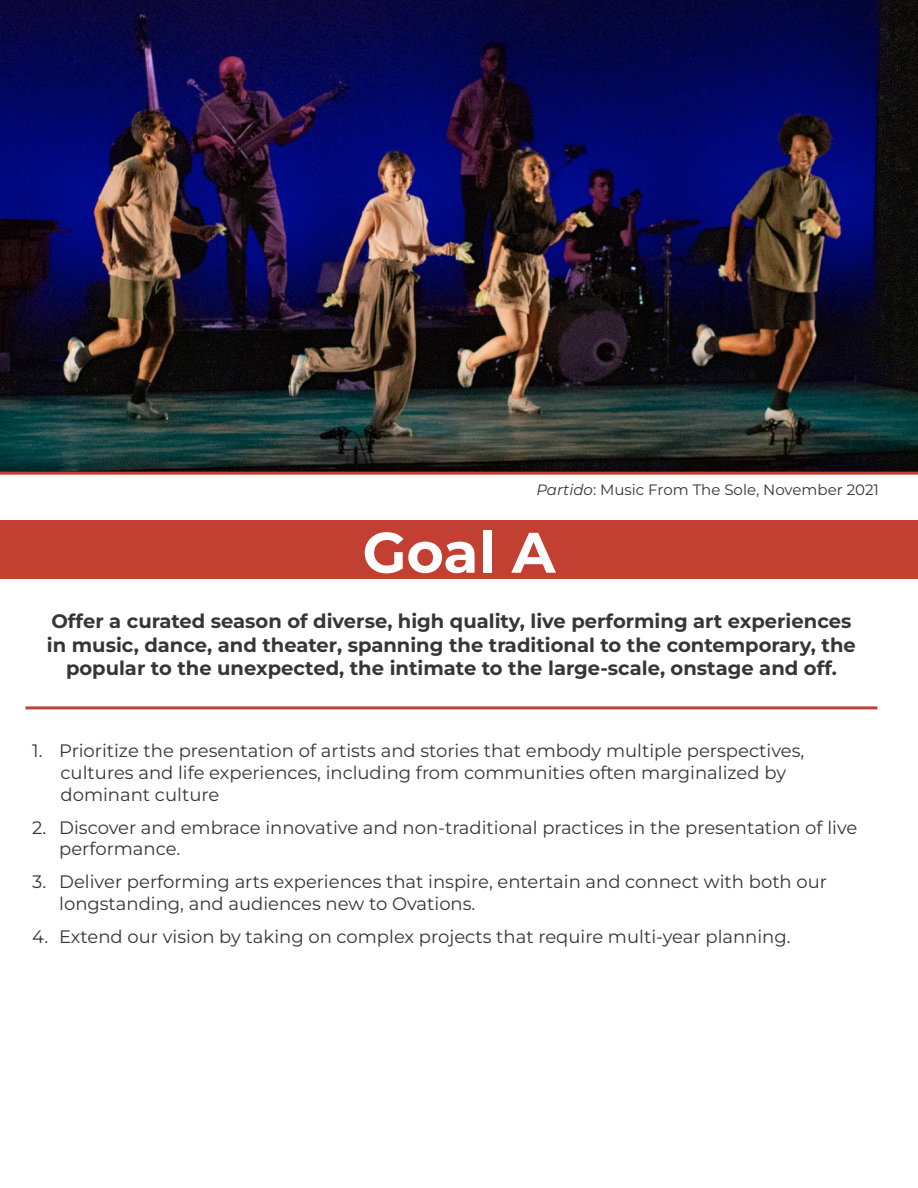
<style>
.page{position:relative;width:918px;height:1188px;background:#fff}
.page>*{position:absolute;margin:0;border:0;box-sizing:border-box;transform-origin:0 0}
.t1{font:700 57px "Montserrat";color:#fff}
.t2{font:700 19.5px/23.4px "Montserrat";color:#373535;text-align:center}
.t3{font:18px/21.6px "Montserrat";color:#373535}
.t4{font:15px "Montserrat";color:#373535}
.s1{font-style:italic}
</style>
<div class="page">
<hr style="left:25px;top:706px;width:852px;height:3px;background:#c24032">
<div style="left:0;top:521px;width:918px;height:58px;background:#c24032"></div>
<img style="left:0;top:0;width:918px;height:475px">
<p class="t4" style="left:536px;top:480px;width:344px"><span class="s1">Partido</span>: Music From The Sole, November 2021</p>
<h1 class="t1" style="left:363px;top:515px;width:194px">Goal A</h1>
<p class="t2" style="left:47px;top:609px;width:810px">Offer a curated season of diverse, high quality, live performing art experiences in music, dance, and theater, spanning the traditional to the contemporary, the popular to the unexpected, the intimate to the large-scale, onstage and off.</p>
<p class="t3" style="left:61px;top:740px;width:745px;text-indent:-28px">1. Prioritize the presentation of artists and stories that embody multiple perspectives, cultures and life experiences, including from communities often marginalized by dominant culture</p>
<p class="t3" style="left:59px;top:816px;width:800px;text-indent:-27px">2. Discover and embrace innovative and non-traditional practices in the presentation of live performance.</p>
<p class="t3" style="left:59px;top:871px;width:769px;text-indent:-27px">3. Deliver performing arts experiences that inspire, entertain and connect with both our longstanding, and audiences new to Ovations.</p>
<p class="t3" style="left:32px;top:925px;width:760px">4. Extend our vision by taking on complex projects that require multi-year planning.</p>
</div>
